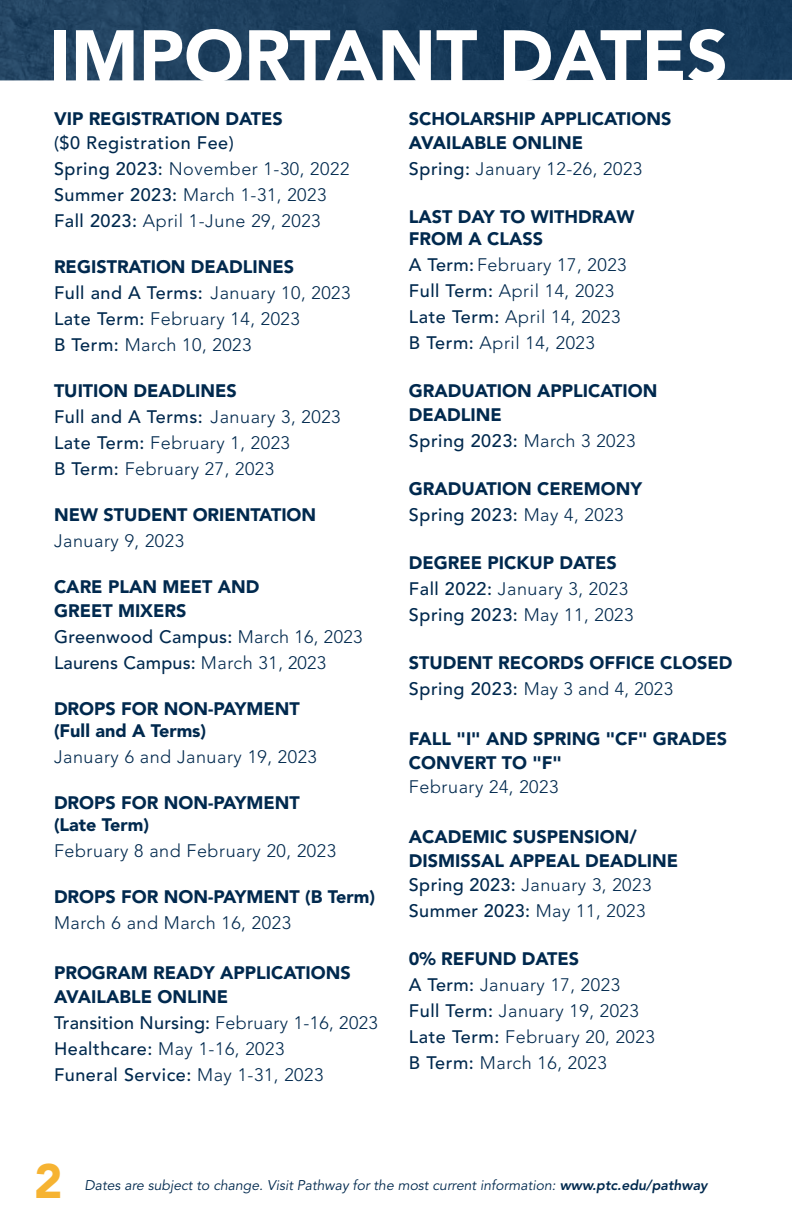
<style>
.page{position:relative;width:792px;height:1224px;background:#fff}
.page>*{position:absolute;margin:0;border:0;box-sizing:border-box;transform-origin:0 0}
.t1{font:900 72px "Avenir LT Std";color:#fff}
.t2{font:900 48px "Avenir LT Std";color:#f6b332}
.t3{font:300 18px/26px "Avenir LT Std";letter-spacing:.03em;color:#00294e}
.t4{font:900 18px/24px "Avenir LT Std";color:#00294e}
.t5{font:500 18px/26px "Avenir LT Std";letter-spacing:.02em;color:#00294e}
.t6{font:italic 14px "Avenir LT Std";color:#00294e}
.s1{font-weight:300}
.s2{font-weight:900}
.s3{font-weight:500}
.s4{font-weight:800}
</style>
<div class="page">
<img style="left:0;top:0;width:792px;height:80px">
<h1 class="t1" style="left:49px;top:13px;width:680px">IMPORTANT DATES</h1>
<p class="t4" style="left:54px;top:107px;width:230px">VIP REGISTRATION DATES</p>
<p class="t5" style="left:54px;top:130px;width:297px">($0 Registration Fee)<br>Spring 2023: <span class="s1">November 1-30, 2022<br></span>Summer 2023: <span class="s1">March 1-31, 2023<br></span>Fall 2023: <span class="s1">April 1-June 29, 2023</span></p>
<p class="t3" style="left:54px;top:254px;width:298px"><span class="s2">REGISTRATION DEADLINES<br></span><span class="s3">Full and A Terms:</span> January 10, 2023<br><span class="s3">Late Term:</span> February 14, 2023<br><span class="s3">B Term:</span> March 10, 2023</p>
<p class="t3" style="left:54px;top:378px;width:288px"><span class="s2">TUITION DEADLINES<br></span><span class="s3">Full and A Terms:</span> January 3, 2023<br><span class="s3">Late Term:</span> February 1, 2023<br><span class="s3">B Term:</span> February 27, 2023</p>
<p class="t4" style="left:54px;top:503px;width:264px">NEW STUDENT ORIENTATION</p>
<p class="t3" style="left:54px;top:528px;width:132px">January 9, 2023</p>
<p class="t4" style="left:54px;top:575px;width:207px">CARE PLAN MEET AND<br>GREET MIXERS</p>
<p class="t5" style="left:54px;top:624px;width:310px">Greenwood Campus: <span class="s1">March 16, 2023<br></span>Laurens Campus: <span class="s1">March 31, 2023</span></p>
<p class="t4" style="left:54px;top:698px;width:247px;line-height:22px">DROPS FOR NON-PAYMENT (Full and A Terms)</p>
<p class="t3" style="left:54px;top:744px;width:265px">January 6 and January 19, 2023</p>
<p class="t4" style="left:54px;top:792px;width:247px;line-height:22px">DROPS FOR NON-PAYMENT (Late Term)</p>
<p class="t3" style="left:54px;top:838px;width:284px">February 8 and February 20, 2023</p>
<p class="t4" style="left:54px;top:885px;width:323px">DROPS FOR NON-PAYMENT (B Term)</p>
<p class="t3" style="left:54px;top:910px;width:239px">March 6 and March 16, 2023</p>
<p class="t4" style="left:54px;top:961px;width:298px">PROGRAM READY APPLICATIONS<br>AVAILABLE ONLINE</p>
<p class="t5" style="left:54px;top:1010px;width:325px">Transition Nursing: <span class="s1">February 1-16, 2023<br></span>Healthcare: <span class="s1">May 1-16, 2023<br></span>Funeral Service: <span class="s1">May 1-31, 2023</span></p>
<p class="t4" style="left:409px;top:107px;width:264px">SCHOLARSHIP APPLICATIONS<br>AVAILABLE ONLINE</p>
<p class="t3" style="left:409px;top:156px;width:235px"><span class="s3">Spring:</span> January 12-26, 2023</p>
<p class="t4" style="left:409px;top:206px;width:227px;line-height:22px">LAST DAY TO WITHDRAW<br>FROM A CLASS</p>
<p class="t3" style="left:409px;top:252px;width:219px"><span class="s3">A Term:</span> February 17, 2023<br><span class="s3">Full Term:</span> April 14, 2023<br><span class="s3">Late Term:</span> April 14, 2023<br><span class="s3">B Term:</span> April 14, 2023</p>
<p class="t4" style="left:409px;top:379px;width:250px">GRADUATION APPLICATION<br>DEADLINE</p>
<p class="t5" style="left:409px;top:428px;width:228px">Spring 2023: <span class="s1">March 3 2023</span></p>
<p class="t4" style="left:409px;top:476px;width:235px;line-height:26px">GRADUATION CEREMONY<br><span class="s3">Spring 2023:</span> <span class="s1">May 4, 2023</span></p>
<p class="t3" style="left:409px;top:550px;width:226px"><span class="s2">DEGREE PICKUP DATES<br></span><span class="s3">Fall 2022:</span> January 3, 2023<br><span class="s3">Spring 2023:</span> May 11, 2023</p>
<p class="t4" style="left:409px;top:650px;width:325px;line-height:26px">STUDENT RECORDS OFFICE CLOSED<br><span class="s3">Spring 2023:</span> <span class="s1">May 3 and 4, 2023</span></p>
<p class="t4" style="left:409px;top:727px;width:320px">FALL "I" AND SPRING "CF" GRADES<br>CONVERT TO "F"</p>
<p class="t3" style="left:409px;top:774px;width:151px">February 24, 2023</p>
<p class="t4" style="left:409px;top:825px;width:271px">ACADEMIC SUSPENSION/<br>DISMISSAL APPEAL DEADLINE<br><span class="s3">Spring 2023:</span> <span class="s1">January 3, 2023</span></p>
<p class="t5" style="left:409px;top:898px;width:238px">Summer 2023: <span class="s1">May 11, 2023</span></p>
<p class="t3" style="left:409px;top:946px;width:247px"><span class="s2">0% REFUND DATES<br></span><span class="s3">A Term:</span> January 17, 2023<br><span class="s3">Full Term:</span> January 19, 2023<br><span class="s3">Late Term:</span> February 20, 2023<br><span class="s3">B Term:</span> March 16, 2023</p>
<h2 class="t2" style="left:34px;top:1153px;width:30px">2</h2>
<p class="t6" style="left:84px;top:1177px;width:625px">Dates are subject to change. Visit Pathway for the most current information: <span class="s4">www.ptc.edu/pathway</span></p>
</div>
